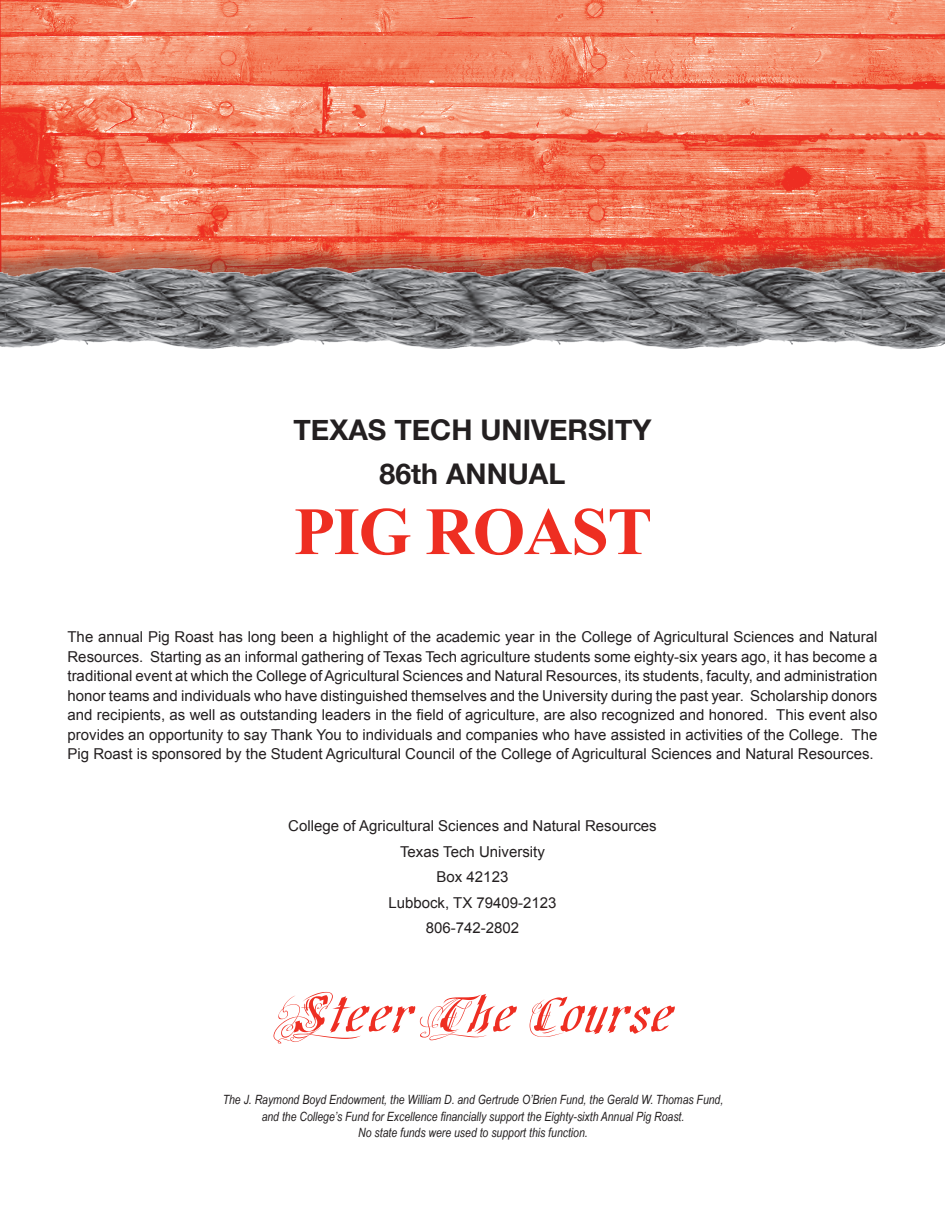
<style>
.page{position:relative;width:945px;height:1215px;background:#fff}
.page>*{position:absolute;margin:0;border:0;box-sizing:border-box;transform-origin:0 0}
.t1{font:700 67.5px "Times New Roman";letter-spacing:-.02em;color:#ee2e22}
.t2{font:57px "Cretino";letter-spacing:.06em;color:#ee2e22}
.t3{font:700 28.5px/43.5px "Helvetica Neue";color:#231f20;text-align:center}
.t4{font:15px/19.5px "Arial";color:#231f20;text-align:center}
.t5{font:italic 12.75px/16.5px "Arial Narrow";color:#231f20;text-align:center}
</style>
<div class="page">
<img style="left:0;top:0;width:945px;height:236px">
<img style="left:0;top:236px;width:945px;height:113px">
<h3 class="t3" style="left:294px;top:408px;width:359px">TEXAS TECH UNIVERSITY<br>86TH ANNUAL</h3>
<h1 class="t1" style="left:294px;top:485px;width:360px">PIG ROAST</h1>
<p class="t4" style="left:68px;top:628px;width:811px;text-align:justify">The annual Pig Roast has long been a highlight of the academic year in the College of Agricultural Sciences and Natural Resources. Starting as an informal gathering of Texas Tech agriculture students some eighty-six years ago, it has become a traditional event at which the College of Agricultural Sciences and Natural Resources, its students, faculty, and administration honor teams and individuals who have distinguished themselves and the University during the past year. Scholarship donors and recipients, as well as outstanding leaders in the field of agriculture, are also recognized and honored. This event also provides an opportunity to say Thank You to individuals and companies who have assisted in activities of the College. The Pig Roast is sponsored by the Student Agricultural Council of the College of Agricultural Sciences and Natural Resources.</p>
<p class="t4" style="left:288px;top:814px;width:370px;line-height:25.5px">College of Agricultural Sciences and Natural Resources<br>Texas Tech University<br>Box 42123<br>Lubbock, TX 79409-2123<br>806-742-2802</p>
<h2 class="t2" style="left:277px;top:980px;width:392px">Steer The Course</h2>
<p class="t5" style="left:223px;top:1091px;width:502px">The J. Raymond Boyd Endowment, the William D. and Gertrude O’Brien Fund, the Gerald W. Thomas Fund, and the College’s Fund for Excellence financially support the Eighty-sixth Annual Pig Roast.<br>No state funds were used to support this function.</p>
</div>
